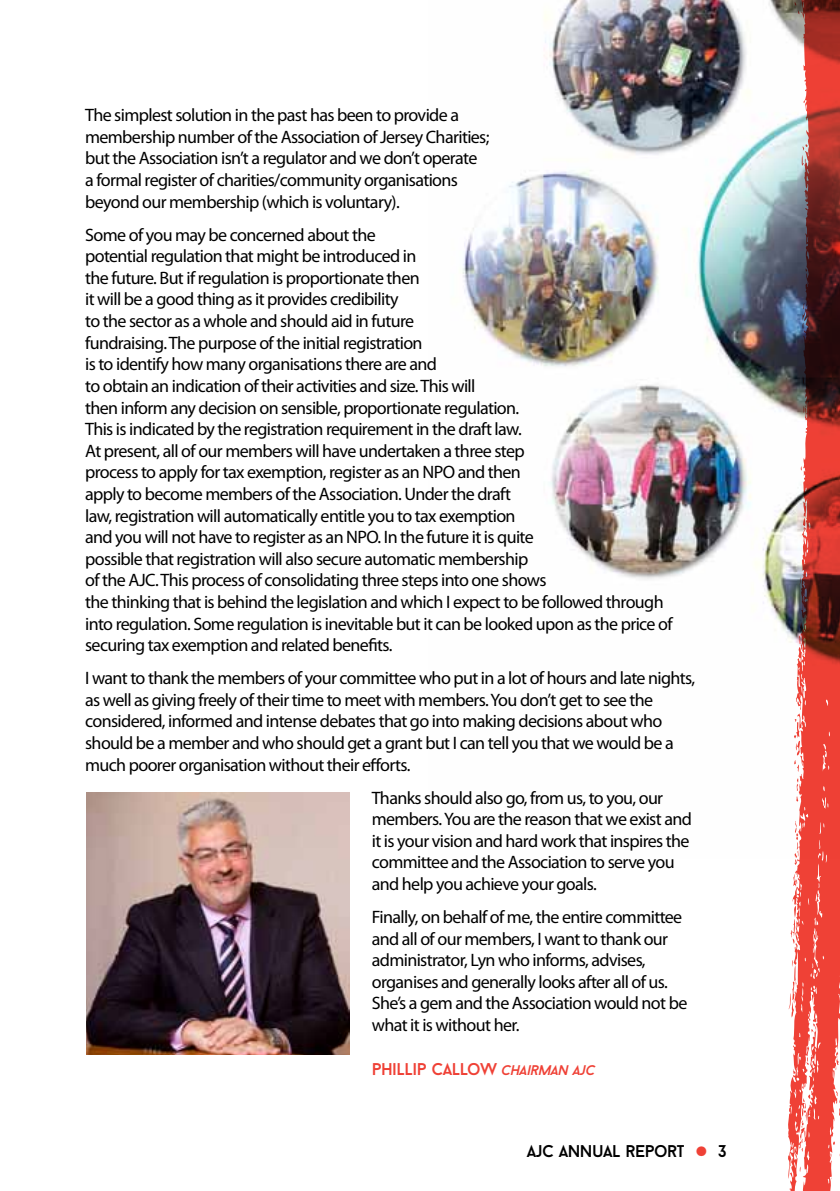
<style>
.page{position:relative;width:840px;height:1191px;background:#fff}
.page>*{position:absolute;margin:0;border:0;box-sizing:border-box;transform-origin:0 0}
.t1{font:45px "Baron Neue";color:#ef4136}
.t2{font:18px/21.6px "Myriad Pro";letter-spacing:-.035em;color:#000}
.t3{font:17px "Baron Neue";letter-spacing:-.03em;color:#ef4136}
.t4{font:17px "Baron Neue";letter-spacing:-.03em;color:#000}
.s1{font-style:italic;font-size:14px}
</style>
<div class="page">
<img style="left:462px;top:0;width:324px;height:632px">
<img style="left:786px;top:0;width:53px;height:1191px">
<svg style="left:799px;top:1094px;width:10px;height:57px"></svg>
<svg style="left:792px;top:1069px;width:3px;height:5px"></svg>
<svg style="left:810px;top:1022px;width:4px;height:10px"></svg>
<svg style="left:788px;top:960px;width:8px;height:57px"></svg>
<svg style="left:790px;top:906px;width:5px;height:37px"></svg>
<svg style="left:793px;top:821px;width:5px;height:44px"></svg>
<svg style="left:795px;top:778px;width:3px;height:23px"></svg>
<svg style="left:793px;top:719px;width:6px;height:53px"></svg>
<svg style="left:798px;top:635px;width:2px;height:9px"></svg>
<svg style="left:802px;top:517px;width:3px;height:15px"></svg>
<svg style="left:802px;top:303px;width:2px;height:6px"></svg>
<img style="left:87px;top:792px;width:262px;height:262px">
<p class="t2" style="left:85px;top:105px;width:405px">The simplest solution in the past has been to provide a membership number of the Association of Jersey Charities; but the Association isn’t a regulator and we don’t operate a formal register of charities/community organisations beyond our membership (which is voluntary).</p>
<p class="t2" style="left:85px;top:224px;width:588px">Some of you may be concerned about the<br>potential regulation that might be introduced in<br>the future. But if regulation is proportionate then<br>it will be a good thing as it provides credibility<br>to the sector as a whole and should aid in future<br>fundraising. The purpose of the initial registration<br>is to identify how many organisations there are and<br>to obtain an indication of their activities and size. This will<br>then inform any decision on sensible, proportionate regulation.<br>This is indicated by the registration requirement in the draft law.<br>At present, all of our members will have undertaken a three step<br>process to apply for tax exemption, register as an NPO and then<br>apply to become members of the Association. Under the draft<br>law, registration will automatically entitle you to tax exemption<br>and you will not have to register as an NPO. In the future it is quite<br>possible that registration will also secure automatic membership<br>of the AJC. This process of consolidating three steps into one shows<br>the thinking that is behind the legislation and which I expect to be followed through into regulation. Some regulation is inevitable but it can be looked upon as the price of securing tax exemption and related benefits.</p>
<p class="t2" style="left:85px;top:667px;width:611px">I want to thank the members of your committee who put in a lot of hours and late nights, as well as giving freely of their time to meet with members. You don’t get to see the considered, informed and intense debates that go into making decisions about who should be a member and who should get a grant but I can tell you that we would be a much poorer organisation without their efforts.</p>
<p class="t2" style="left:371px;top:787px;width:321px">Thanks should also go, from us, to you, our members. You are the reason that we exist and it is your vision and hard work that inspires the committee and the Association to serve you and help you achieve your goals.</p>
<p class="t2" style="left:371px;top:906px;width:317px">Finally, on behalf of me, the entire committee and all of our members, I want to thank our administrator, Lyn who informs, advises, organises and generally looks after all of us.<br>She’s a gem and the Association would not be what it is without her.</p>
<p class="t3" style="left:371px;top:1058px;width:226px">PHILLIP CALLOW <span class="s1">CHAIRMAN AJC</span></p>
<p class="t4" style="left:526px;top:1140px;width:159px">AJC ANNUAL REPORT</p>
<h1 class="t1" style="left:694px;top:1122px;width:33px">• <sup>3</sup></h1>
</div>
